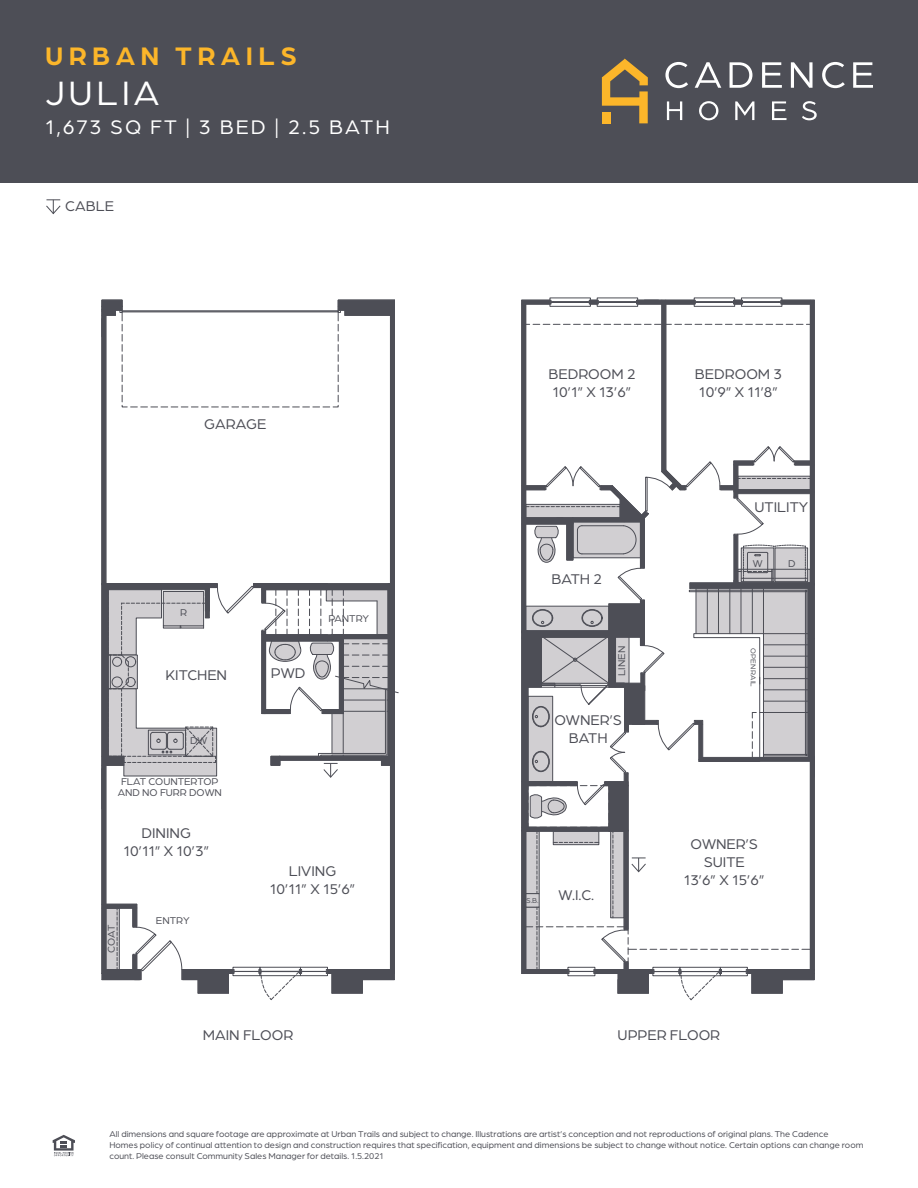
<style>
.page{position:relative;width:918px;height:1188px;background:#fff}
.page>*{position:absolute;margin:0;border:0;box-sizing:border-box;transform-origin:0 0}
.t1{font:36px "Arboria";letter-spacing:.1em;color:#fff}
.t2{font:700 27px "Arboria";letter-spacing:.2em;color:#fcb62a}
.t3{font:21px "Arboria";letter-spacing:.1em;color:#fff}
.t4{font:15px/18px "Arboria";color:#4d4e56;text-align:center}
.t5{font:10.5px/10.5px "Arboria";color:#4d4e56;text-align:center}
.t6{font:9px/10.8px "Arboria";color:#4d4e56}
.t7{font:7.5px "Arboria";color:#4d4e56}
</style>
<div class="page">
<svg style="left:53px;top:1135px;width:22px;height:21px"></svg>
<div style="left:0;top:0;width:918px;height:182px;background:#4d4e56"></div>
<svg style="left:665px;top:62px;width:23px;height:26px"></svg>
<svg style="left:695px;top:62px;width:26px;height:26px"></svg>
<svg style="left:730px;top:62px;width:22px;height:26px"></svg>
<svg style="left:762px;top:62px;width:20px;height:26px"></svg>
<svg style="left:791px;top:62px;width:22px;height:26px"></svg>
<svg style="left:822px;top:62px;width:23px;height:26px"></svg>
<svg style="left:853px;top:62px;width:20px;height:26px"></svg>
<svg style="left:667px;top:101px;width:15px;height:19px"></svg>
<svg style="left:699px;top:101px;width:19px;height:19px"></svg>
<svg style="left:735px;top:101px;width:19px;height:19px"></svg>
<svg style="left:772px;top:101px;width:15px;height:19px"></svg>
<svg style="left:802px;top:101px;width:15px;height:19px"></svg>
<svg style="left:602px;top:59px;width:46px;height:64px"></svg>
<svg style="left:46px;top:200px;width:15px;height:14px"></svg>
<div style="left:342px;top:636px;width:48px;height:77px;background:linear-gradient(to right,#d1cfd2,#d1cfd2)"></div>
<hr style="left:106px;top:315px;width:1px;height:269px;background:#4d4e56">
<hr style="left:106px;top:765px;width:1px;height:139px;background:#4d4e56">
<svg style="left:106px;top:300px;width:284px;height:108px"></svg>
<hr style="left:814px;top:300px;width:1px;height:165px;background:#4d4e56">
<hr style="left:666px;top:304px;width:1px;height:166px;background:#4d4e56">
<div style="left:598px;top:302px;width:39px;height:1px;border:1px solid #4d4e56"></div>
<div style="left:597px;top:304px;width:41px;height:3px;border:1px solid #4d4e56"></div>
<div style="left:551px;top:302px;width:38px;height:1px;border:1px solid #4d4e56"></div>
<svg style="left:521px;top:300px;width:33px;height:4px"></svg>
<div style="left:550px;top:304px;width:41px;height:3px;border:1px solid #4d4e56"></div>
<div style="left:742px;top:302px;width:39px;height:1px;border:1px solid #4d4e56"></div>
<svg style="left:778px;top:300px;width:4px;height:4px"></svg>
<div style="left:741px;top:304px;width:41px;height:3px;border:1px solid #4d4e56"></div>
<div style="left:695px;top:302px;width:39px;height:1px;border:1px solid #4d4e56"></div>
<svg style="left:694px;top:300px;width:4px;height:4px"></svg>
<div style="left:694px;top:304px;width:41px;height:3px;border:1px solid #4d4e56"></div>
<svg style="left:526px;top:324px;width:284px;height:1px"></svg>
<div style="left:102px;top:300px;width:20px;height:10px;background:#4d4e56"></div>
<div style="left:102px;top:309px;width:14px;height:6px;background:#4d4e56"></div>
<hr style="left:102px;top:315px;width:4px;height:270px;background:#4d4e56">
<div style="left:102px;top:583px;width:6px;height:182px;background:#4d4e56"></div>
<hr style="left:102px;top:765px;width:4px;height:209px;background:#4d4e56">
<div style="left:327px;top:969px;width:68px;height:5px;background:#4d4e56"></div>
<div style="left:361px;top:973px;width:34px;height:7px;background:#4d4e56"></div>
<div style="left:390px;top:760px;width:5px;height:211px;background:#4d4e56"></div>
<div style="left:388px;top:583px;width:7px;height:174px;background:#4d4e56"></div>
<div style="left:338px;top:300px;width:57px;height:10px;background:#4d4e56"></div>
<div style="left:345px;top:310px;width:50px;height:5px;background:#4d4e56"></div>
<div style="left:390px;top:315px;width:5px;height:270px;background:#4d4e56"></div>
<hr style="left:522px;top:300px;width:28px;height:4px;background:#4d4e56">
<hr style="left:522px;top:304px;width:4px;height:329px;background:#4d4e56">
<hr style="left:810px;top:300px;width:4px;height:285px;background:#4d4e56">
<hr style="left:782px;top:300px;width:29px;height:4px;background:#4d4e56">
<svg style="left:731px;top:300px;width:15px;height:4px"></svg>
<hr style="left:637px;top:300px;width:57px;height:4px;background:#4d4e56">
<svg style="left:587px;top:300px;width:14px;height:4px"></svg>
<hr style="left:662px;top:303px;width:4px;height:169px;background:#4d4e56">
<hr style="left:266px;top:634px;width:62px;height:1px;background:#4d4e56">
<svg style="left:105px;top:583px;width:150px;height:193px"></svg>
<svg style="left:321px;top:590px;width:68px;height:45px"></svg>
<svg style="left:309px;top:590px;width:1px;height:44px"></svg>
<svg style="left:298px;top:590px;width:1px;height:44px"></svg>
<svg style="left:261px;top:588px;width:27px;height:47px"></svg>
<hr style="left:332px;top:634px;width:56px;height:1px;background:#4d4e56">
<div style="left:262px;top:583px;width:129px;height:7px;background:#4d4e56"></div>
<div style="left:255px;top:583px;width:8px;height:5px;background:#4d4e56"></div>
<hr style="left:262px;top:589px;width:4px;height:13px;background:#4d4e56">
<hr style="left:331px;top:635px;width:60px;height:4px;background:#4d4e56">
<div style="left:264px;top:635px;width:79px;height:6px;background:#4d4e56"></div>
<div style="left:339px;top:639px;width:5px;height:75px;background:#4d4e56"></div>
<hr style="left:262px;top:631px;width:4px;height:83px;background:#4d4e56">
<svg style="left:261px;top:641px;width:138px;height:137px"></svg>
<svg style="left:102px;top:904px;width:261px;height:96px"></svg>
<svg style="left:521px;top:446px;width:294px;height:554px"></svg>
<h2 class="t2" style="left:45px;top:38px;width:253px">URBAN TRAILS</h2>
<h1 class="t1" style="left:45px;top:70px;width:116px">JULIA</h1>
<h3 class="t3" style="left:45px;top:113px;width:346px">1,673 SQ FT | 3 BED | 2.5 BATH</h3>
<h3 class="t4" style="left:65px;top:196px;width:50px">CABLE</h3>
<h3 class="t4" style="left:204px;top:415px;width:64px">GARAGE</h3>
<p class="t5" style="left:180px;top:607px;width:8px">R</p>
<h3 class="t4" style="left:165px;top:665px;width:63px">KITCHEN</h3>
<h3 class="t4" style="left:271px;top:663px;width:36px">PWD</h3>
<p class="t5" style="left:190px;top:735px;width:19px">DW</p>
<p class="t5" style="left:118px;top:776px;width:106px">FLAT COUNTERTOP<br>AND NO FURR DOWN</p>
<h3 class="t4" style="left:123px;top:823px;width:87px">DINING<br>10’11” X 10’3”</h3>
<p class="t5" style="left:328px;top:613px;width:42px">PANTRY</p>
<p class="t5" style="left:106px;top:953px;width:29px;rotate:-90deg">COAT</p>
<p class="t5" style="left:156px;top:914px;width:35px">ENTRY</p>
<h3 class="t4" style="left:270px;top:861px;width:87px">LIVING<br>10’11” X 15’6”</h3>
<h3 class="t4" style="left:548px;top:365px;width:89px;text-align:left">BEDROOM 2<br>10’1” X 13’6”</h3>
<h3 class="t4" style="left:551px;top:569px;width:52px">BATH 2</h3>
<p class="t5" style="left:616px;top:676px;width:32px;rotate:-90deg">LINEN</p>
<h3 class="t4" style="left:555px;top:710px;width:69px">OWNER’S<br>BATH</h3>
<p class="t7" style="left:526px;top:896px;width:14px">S.B.</p>
<h3 class="t4" style="left:558px;top:886px;width:37px">W.I.C.</h3>
<h3 class="t4" style="left:695px;top:365px;width:89px;text-align:left">BEDROOM 3<br>10’9” X 11’8”</h3>
<h3 class="t4" style="left:754px;top:497px;width:55px">UTILITY</h3>
<p class="t5" style="left:753px;top:558px;width:11px">W</p>
<p class="t5" style="left:788px;top:558px;width:9px">D</p>
<p class="t7" style="left:758px;top:648px;width:40px;rotate:90deg">OPEN RAIL</p>
<h3 class="t4" style="left:684px;top:834px;width:82px">OWNER’S<br>SUITE<br>13’6” X 15’6”</h3>
<h3 class="t4" style="left:203px;top:1025px;width:92px">MAIN FLOOR</h3>
<h3 class="t4" style="left:618px;top:1025px;width:104px">UPPER FLOOR</h3>
<p class="t6" style="left:109px;top:1129px;width:756px">All dimensions and square footage are approximate at Urban Trails and subject to change. Illustrations are artist’s conception and not reproductions of original plans. The Cadence<br>Homes policy of continual attention to design and construction requires that specification, equipment and dimensions be subject to change without notice. Certain options can change room count. Please consult Community Sales Manager for details. 1.5.2021</p>
</div>
